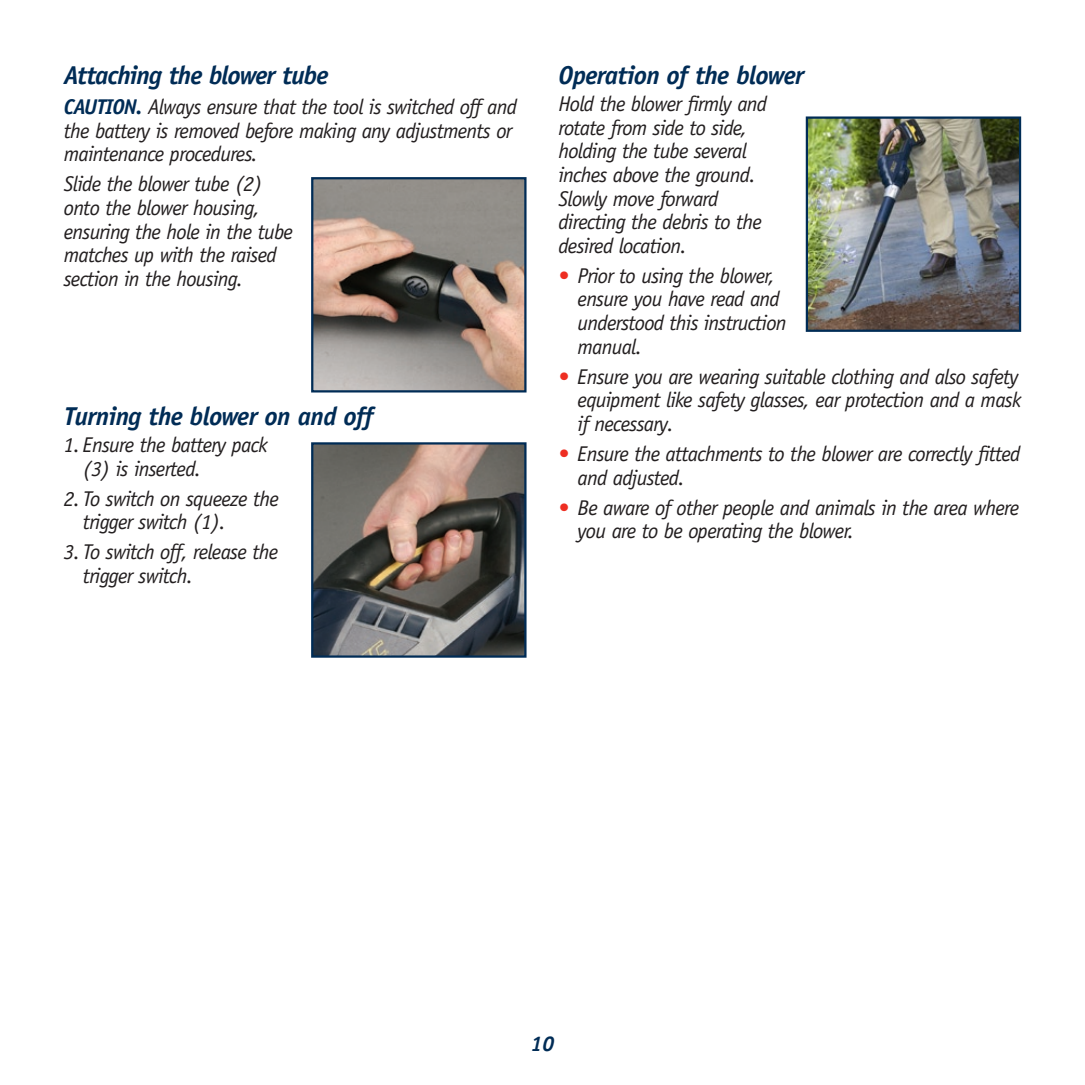
<style>
.page{position:relative;width:1085px;height:1085px;background:#fff}
.page>*{position:absolute;margin:0;border:0;box-sizing:border-box;transform-origin:0 0}
.Subs{font:italic 700 25.88px "Officina Sans";letter-spacing:-.025em;color:#002c56}
.body{font:italic 700 25.88px "Officina Sans";letter-spacing:-.035em;color:#002c56}
.Bulleted_numbered_paragraphs{font:italic 21.38px/23.6px "Officina Sans";letter-spacing:-.035em;color:#231f20}
.body-2{font:italic 21.38px/23.6px "Officina Sans";letter-spacing:-.035em;color:#231f20}
.t1{font:italic 700 21.38px "Officina Sans";color:#002c56}
.s1{font-weight:700;color:#002c56}
.s2{color:#ee2e22}
</style>
<div class="page">
<img style="left:314px;top:180px;width:209px;height:209px">
<div style="left:311px;top:177px;width:215px;height:215px;border:2px solid #002c56"></div>
<img style="left:314px;top:445px;width:209px;height:209px">
<div style="left:311px;top:442px;width:215px;height:215px;border:2px solid #002c56"></div>
<img style="left:808px;top:119px;width:209px;height:210px">
<div style="left:805px;top:116px;width:215px;height:216px;border:2px solid #002c56"></div>
<p class="body" style="left:64px;top:60px;width:266px">Attaching the blower tube</p>
<p class="body-2" style="left:64px;top:95px;width:454px"><span class="s1">CAUTION.</span> Always ensure that the tool is switched off and the battery is removed before making any adjustments or maintenance procedures.</p>
<p class="body-2" style="left:64px;top:172px;width:231px">Slide the blower tube (2) onto the blower housing, ensuring the hole in the tube matches up with the raised section in the housing.</p>
<p class="Subs" style="left:64px;top:401px;width:311px">Turning the blower on and off</p>
<p class="Bulleted_numbered_paragraphs" style="left:83px;top:433px;width:186px;text-indent:-19px">1. Ensure the battery pack (3) is inserted.</p>
<p class="Bulleted_numbered_paragraphs" style="left:83px;top:486px;width:197px;text-indent:-19px">2. To switch on squeeze the trigger switch (1).</p>
<p class="Bulleted_numbered_paragraphs" style="left:83px;top:540px;width:197px;text-indent:-19px">3. To switch off, release the trigger switch.</p>
<p class="Subs" style="left:558px;top:60px;width:247px">Operation of the blower</p>
<p class="body-2" style="left:558px;top:92px;width:210px">Hold the blower firmly and rotate from side to side, holding the tube several inches above the ground.<br>Slowly move forward directing the debris to the desired location.</p>
<p class="Bulleted_numbered_paragraphs" style="left:577px;top:264px;width:210px;text-indent:-19px"><span class="s2">•</span> Prior to using the blower, ensure you have read and understood this instruction manual.</p>
<p class="Bulleted_numbered_paragraphs" style="left:577px;top:365px;width:445px;text-align:justify;text-indent:-19px"><span class="s2">•</span> Ensure you are wearing suitable clothing and also safety equipment like safety glasses, ear protection and a mask if necessary.</p>
<p class="Bulleted_numbered_paragraphs" style="left:577px;top:442px;width:444px;text-indent:-19px"><span class="s2">•</span> Ensure the attachments to the blower are correctly fitted and adjusted.</p>
<p class="Bulleted_numbered_paragraphs" style="left:577px;top:495px;width:443px;text-indent:-19px"><span class="s2">•</span> Be aware of other people and animals in the area where you are to be operating the blower.</p>
<p class="t1" style="left:530px;top:1030px;width:25px">10</p>
</div>
